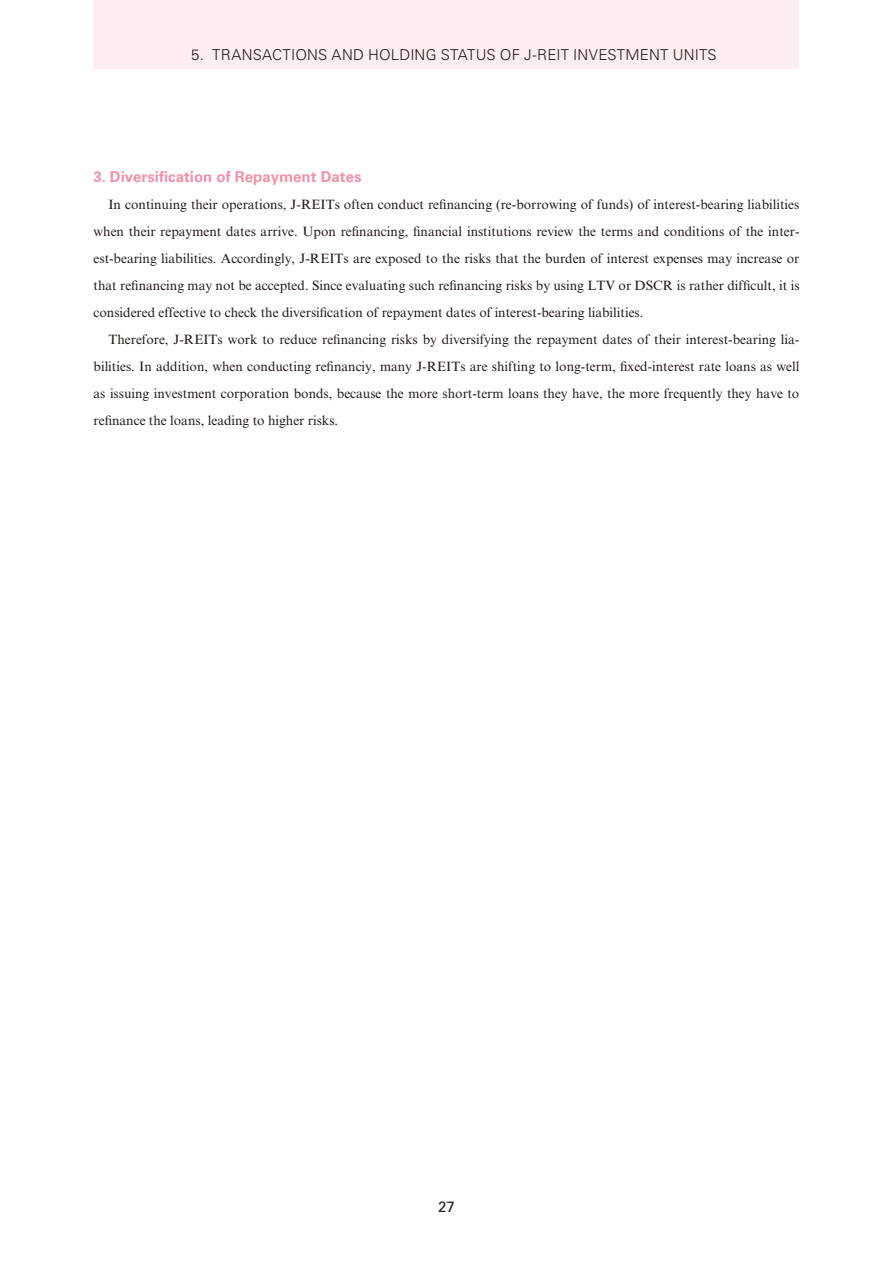
<style>
.page{position:relative;width:893px;height:1263px;background:#fff}
.page>*{position:absolute;margin:0;border:0;box-sizing:border-box;transform-origin:0 0}
.t1{font:300 15px "Univers LT Std";letter-spacing:.015em;color:#231916}
.t2{font:700 15px "Univers LT Std";color:#f092a8}
.t3{font:15px "Univers LT Std";color:#231916}
.t4{font:13.5px/27px "Times New Roman MT Std";color:#231916;text-align:justify}
</style>
<div class="page">
<div style="left:94px;top:0;width:705px;height:68px;background:#fdedf0"></div>
<p class="t1" style="left:191px;top:45px;width:527px">5. TRANSACTIONS AND HOLDING STATUS OF J-REIT INVESTMENT UNITS</p>
<p class="t2" style="left:94px;top:167px;width:270px">3. Diversification of Repayment Dates</p>
<p class="t4" style="left:94px;top:191px;width:707px;text-indent:15px">In continuing their operations, J-REITs often conduct refinancing (re-borrowing of funds) of interest-bearing liabilities when their repayment dates arrive. Upon refinancing, financial institutions review the terms and conditions of the inter&shy;est-bearing liabilities. Accordingly, J-REITs are exposed to the risks that the burden of interest expenses may increase or that refinancing may not be accepted. Since evaluating such refinancing risks by using LTV or DSCR is rather difficult, it is considered effective to check the diversification of repayment dates of interest-bearing liabilities.</p>
<p class="t4" style="left:94px;top:326px;width:707px;text-indent:15px">Therefore, J-REITs work to reduce refinancing risks by diversifying the repayment dates of their interest-bearing lia&shy;bilities. In addition, when conducting refinanciy, many J-REITs are shifting to long-term, fixed-interest rate loans as well as issuing investment corporation bonds, because the more short-term loans they have, the more frequently they have to refinance the loans, leading to higher risks.</p>
<p class="t3" style="left:438px;top:1198px;width:18px">27</p>
</div>
